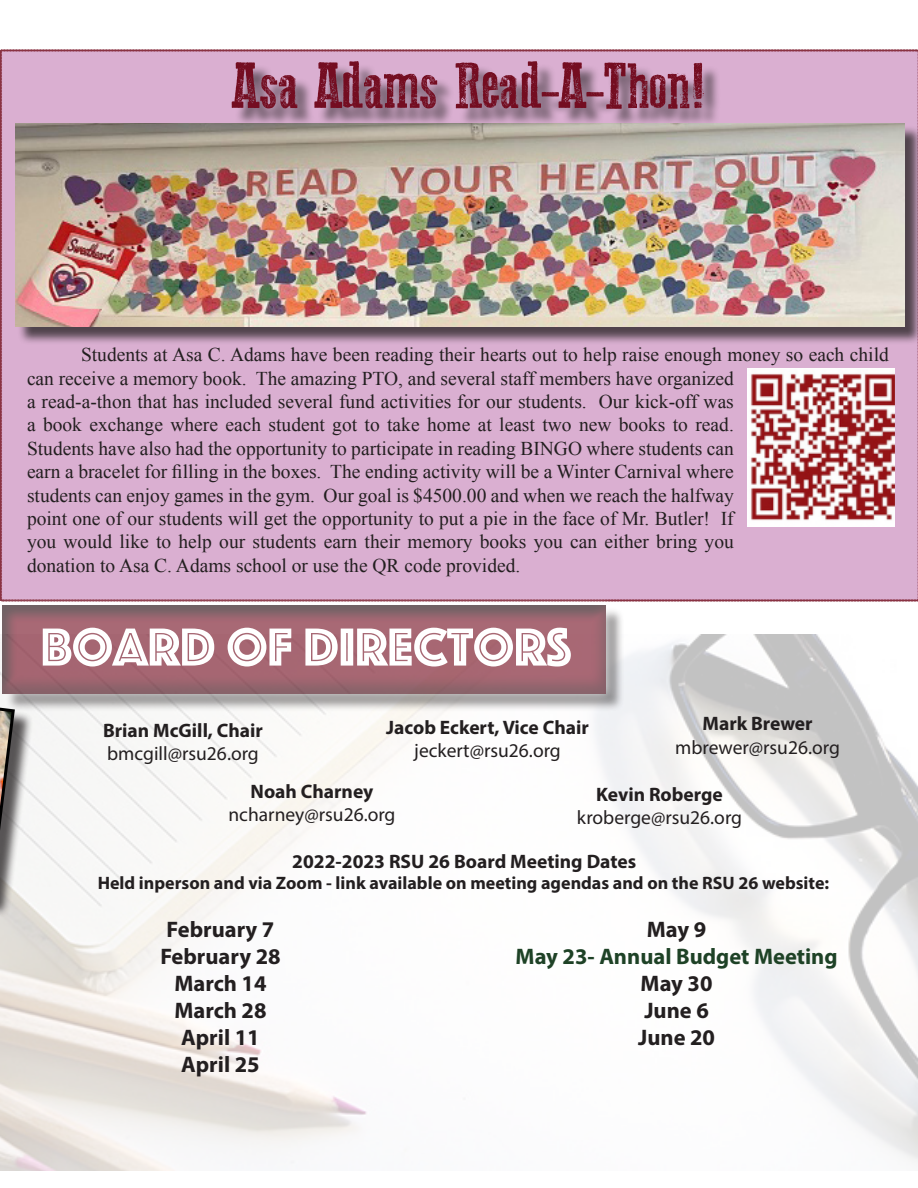
<style>
.page{position:relative;width:918px;height:1188px;background:#fff}
.page>*{position:absolute;margin:0;border:0;box-sizing:border-box;transform-origin:0 0}
.t1{font:64.5px "Go 2 Old Western";color:#740d21}
.t2{font:55.5px "Phosphate Inline";color:#fff}
.t3{font:700 22.5px/27px "Myriad Pro";color:#231f20}
.t4{font:700 22.5px "Myriad Pro";color:#1e4226}
.t5{font:19.5px/23.4px "Times New Roman";color:#231f20}
.t6{font:700 19.5px "Myriad Pro";color:#231f20}
.t7{font:19.5px "Myriad Pro";color:#231f20}
.t8{font:700 18px "Myriad Pro";color:#231f20}
</style>
<div class="page">
<div style="left:0;top:50px;width:918px;height:551px;background:#daafd1"></div>
<img style="left:0;top:634px;width:918px;height:537px">
<div style="left:5px;top:607px;width:620px;height:105px;background:#231f20;opacity:.75"></div>
<div style="left:0;top:595px;width:616px;height:108px;background:#fff;opacity:.75"></div>
<div style="left:1px;top:602px;width:608px;height:93px;background:#231f20;opacity:.75"></div>
<div style="left:17px;top:125px;width:901px;height:220px;background:#231f20;opacity:.75"></div>
<img style="left:15px;top:123px;width:889px;height:203px">
<img style="left:747px;top:369px;width:147px;height:157px">
<div style="left:234px;top:64px;width:487px;height:63px;background:#231f20;opacity:.6"></div>
<div style="left:0;top:694px;width:33px;height:224px;background:#231f20;opacity:.75"></div>
<svg style="left:0;top:690px;width:17px;height:211px;background:#8c8683"></svg>
<p class="t1" style="left:231px;top:46px;width:475px">Asa Adams Read-A-Thon!</p>
<p class="t5" style="left:27px;top:343px;width:863px;text-indent:54px">Students at Asa C. Adams have been reading their hearts out to help raise enough money so each child can receive a memory book. The amazing PTO, and several staff members have organized<br>a read-a-thon that has included several fund activities for our students. Our kick-off was<br>a book exchange where each student got to take home at least two new books to read.<br>Students have also had the opportunity to participate in reading BINGO where students can<br>earn a bracelet for filling in the boxes. The ending activity will be a Winter Carnival where<br>students can enjoy games in the gym. Our goal is $4500.00 and when we reach the halfway<br>point one of our students will get the opportunity to put a pie in the face of Mr. Butler! If<br>you would like to help our students earn their memory books you can either bring you<br>donation to Asa C. Adams school or use the QR code provided.</p>
<p class="t2" style="left:41px;top:608px;width:532px">BOARD OF DIRECTORS</p>
<p class="t6" style="left:103px;top:717px;width:161px">Brian McGill, Chair</p>
<p class="t7" style="left:107px;top:741px;width:153px">bmcgill@rsu26.org</p>
<p class="t6" style="left:386px;top:715px;width:204px">Jacob Eckert, Vice Chair</p>
<p class="t7" style="left:414px;top:739px;width:148px">jeckert@rsu26.org</p>
<p class="t6" style="left:702px;top:711px;width:112px">Mark Brewer</p>
<p class="t7" style="left:675px;top:735px;width:166px">mbrewer@rsu26.org</p>
<p class="t6" style="left:251px;top:778px;width:124px">Noah Charney</p>
<p class="t7" style="left:228px;top:802px;width:169px">ncharney@rsu26.org</p>
<p class="t6" style="left:596px;top:782px;width:128px">Kevin Roberge</p>
<p class="t7" style="left:577px;top:806px;width:167px">kroberge@rsu26.org</p>
<p class="t6" style="left:292px;top:849px;width:345px">2022-2023 RSU 26 Board Meeting Dates</p>
<p class="t8" style="left:98px;top:872px;width:733px">Held inperson and via Zoom - link available on meeting agendas and on the RSU 26 website:</p>
<p class="t3" style="left:167px;top:915px;width:109px">February 7</p>
<p class="t3" style="left:160px;top:942px;width:122px">February 28</p>
<p class="t3" style="left:174px;top:969px;width:94px">March 14</p>
<p class="t3" style="left:174px;top:996px;width:94px">March 28</p>
<p class="t3" style="left:181px;top:1023px;width:80px">April 11</p>
<p class="t3" style="left:181px;top:1050px;width:80px">April 25</p>
<p class="t3" style="left:647px;top:915px;width:61px">May 9</p>
<p class="t4" style="left:516px;top:942px;width:324px">May 23- Annual Budget Meeting</p>
<p class="t3" style="left:641px;top:969px;width:73px">May 30<br>June 6</p>
<p class="t3" style="left:638px;top:1023px;width:78px">June 20</p>
</div>
